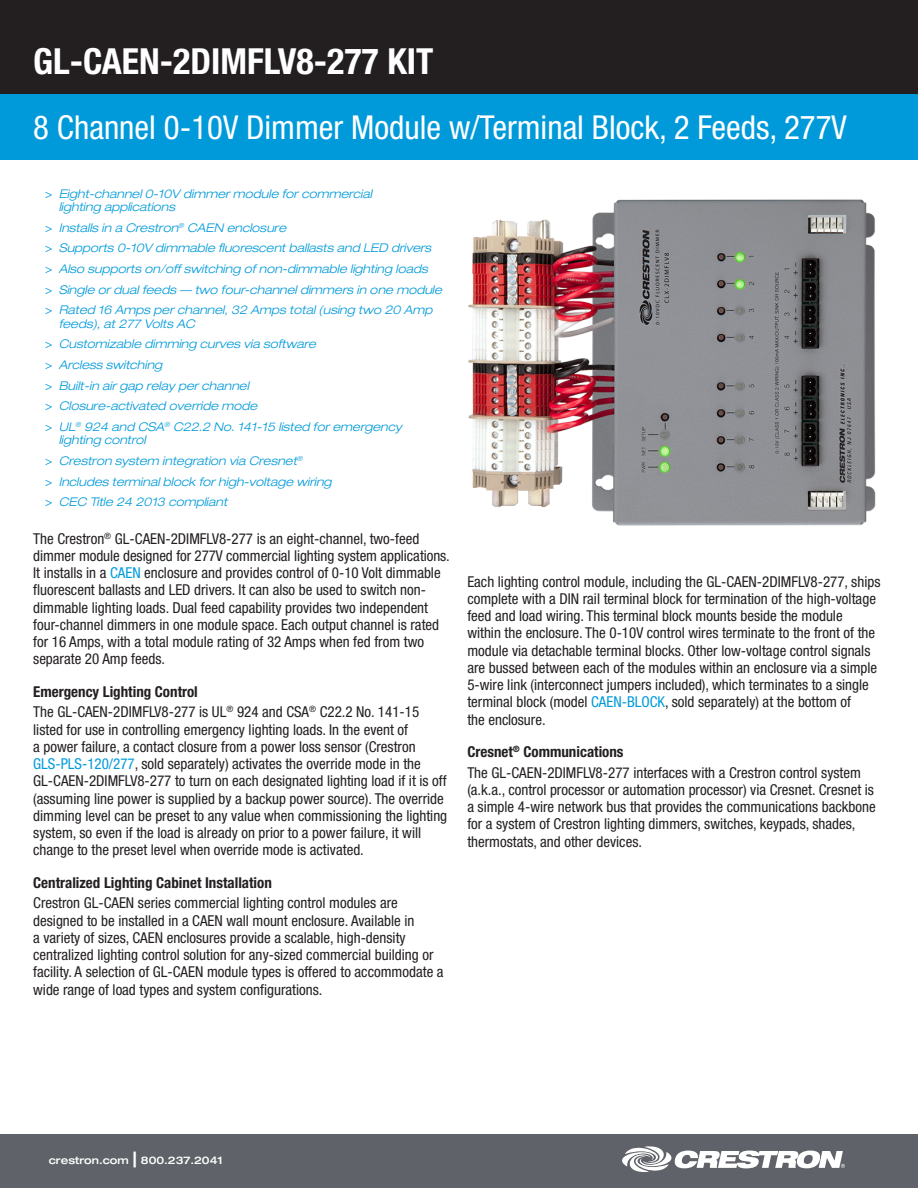
<style>
.page{position:relative;width:918px;height:1188px;background:#fff}
.page>*{position:absolute;margin:0;border:0;box-sizing:border-box;transform-origin:0 0}
.t1{font:700 condensed 36px "Helvetica Neue LT Std";color:#fff}
.t2{font:condensed 33px "Helvetica Neue LT Std";color:#fff}
.t3{font:condensed 15px/17.2px "Helvetica Neue LT Std";color:#231f20}
.bold_copy_headings{font:700 condensed 15px "Helvetica Neue LT Std";color:#231f20}
.t4{font:italic 300 expanded 12px/13.8px "Helvetica Neue LT Std";color:#009ada}
.t5{font:500 expanded 10.5px "Helvetica Neue LT Std";color:#fff}
.s1{font-weight:400;font-style:normal;font-stretch:condensed}
.s2{color:#009ada}
.s3{font-size:21px}
</style>
<div class="page">
<div style="left:0;top:0;width:918px;height:94px;background:#231f20"></div>
<div style="left:0;top:94px;width:918px;height:66px;background:#009ada"></div>
<div style="left:0;top:1134px;width:918px;height:54px;background:#5f6369"></div>
<svg style="left:622px;top:1146px;width:223px;height:26px"></svg>
<img style="left:468px;top:199px;width:408px;height:327px">
<h1 class="t1" style="left:33px;top:40px;width:402px">GL-CAEN-2DIMFLV8-277 KIT</h1>
<h2 class="t2" style="left:33px;top:108px;width:815px">8 Channel 0-10V Dimmer Module w/Terminal Block, 2 Feeds, 277V</h2>
<p class="t4" style="left:59px;top:187px;width:315px;text-indent:-14px"><span class="s1">&gt;</span> Eight-channel 0-10V dimmer module for commercial lighting applications</p>
<p class="t4" style="left:45px;top:221px;width:242px"><span class="s1">&gt;</span> Installs in a Crestron<sup>®</sup> CAEN enclosure</p>
<p class="t4" style="left:45px;top:242px;width:388px"><span class="s1">&gt;</span> Supports 0-10V dimmable fluorescent ballasts and LED drivers</p>
<p class="t4" style="left:45px;top:262px;width:384px"><span class="s1">&gt;</span> Also supports on/off switching of non-dimmable lighting loads</p>
<p class="t4" style="left:45px;top:283px;width:398px"><span class="s1">&gt;</span> Single or dual feeds — two four-channel dimmers in one module</p>
<p class="t4" style="left:59px;top:303px;width:375px;text-indent:-14px"><span class="s1">&gt;</span> Rated 16 Amps per channel, 32 Amps total (using two 20 Amp feeds), at 277 Volts AC</p>
<p class="t4" style="left:45px;top:338px;width:272px"><span class="s1">&gt;</span> Customizable dimming curves via software</p>
<p class="t4" style="left:45px;top:358px;width:119px"><span class="s1">&gt;</span> Arcless switching</p>
<p class="t4" style="left:45px;top:379px;width:205px"><span class="s1">&gt;</span> Built-in air gap relay per channel</p>
<p class="t4" style="left:45px;top:399px;width:214px"><span class="s1">&gt;</span> Closure-activated override mode</p>
<p class="t4" style="left:59px;top:420px;width:345px;text-indent:-14px"><span class="s1">&gt;</span> UL<sup>®</sup> 924 and CSA<sup>®</sup> C22.2 No. 141-15 listed for emergency lighting control</p>
<p class="t4" style="left:45px;top:454px;width:259px"><span class="s1">&gt;</span> Crestron system integration via Cresnet<sup>®</sup></p>
<p class="t4" style="left:45px;top:475px;width:288px"><span class="s1">&gt;</span> Includes terminal block for high-voltage wiring</p>
<p class="t4" style="left:45px;top:495px;width:184px"><span class="s1">&gt;</span> CEC Title 24 2013 compliant</p>
<p class="t3" style="left:33px;top:530px;width:418px">The Crestron<sup>®</sup> GL-CAEN-2DIMFLV8-277 is an eight-channel, two-feed dimmer module designed for 277V commercial lighting system applications.<br>It installs in a <span class="s2">CAEN</span> enclosure and provides control of 0-10 Volt dimmable fluorescent ballasts and LED drivers. It can also be used to switch non&shy;dimmable lighting loads. Dual feed capability provides two independent four-channel dimmers in one module space. Each output channel is rated for 16 Amps, with a total module rating of 32 Amps when fed from two separate 20 Amp feeds.</p>
<p class="bold_copy_headings" style="left:33px;top:682px;width:166px">Emergency Lighting Control</p>
<p class="t3" style="left:33px;top:703px;width:416px">The GL-CAEN-2DIMFLV8-277 is UL<sup>®</sup> 924 and CSA<sup>®</sup> C22.2 No. 141-15 listed for use in controlling emergency lighting loads. In the event of<br>a power failure, a contact closure from a power loss sensor (Crestron <span class="s2">GLS-PLS-120/277</span>, sold separately) activates the override mode in the GL-CAEN-2DIMFLV8-277 to turn on each designated lighting load if it is off (assuming line power is supplied by a backup power source). The override dimming level can be preset to any value when commissioning the lighting system, so even if the load is already on prior to a power failure, it will change to the preset level when override mode is activated.</p>
<p class="bold_copy_headings" style="left:33px;top:873px;width:240px">Centralized Lighting Cabinet Installation</p>
<p class="t3" style="left:33px;top:894px;width:412px">Crestron GL-CAEN series commercial lighting control modules are designed to be installed in a CAEN wall mount enclosure. Available in<br>a variety of sizes, CAEN enclosures provide a scalable, high-density centralized lighting control solution for any-sized commercial building or facility. A selection of GL-CAEN module types is offered to accommodate a wide range of load types and system configurations.</p>
<p class="t3" style="left:467px;top:573px;width:415px">Each lighting control module, including the GL-CAEN-2DIMFLV8-277, ships complete with a DIN rail terminal block for termination of the high-voltage feed and load wiring. This terminal block mounts beside the module<br>within the enclosure. The 0-10V control wires terminate to the front of the module via detachable terminal blocks. Other low-voltage control signals are bussed between each of the modules within an enclosure via a simple 5-wire link (interconnect jumpers included), which terminates to a single terminal block (model <span class="s2">CAEN-BLOCK</span>, sold separately) at the bottom of<br>the enclosure.</p>
<p class="bold_copy_headings" style="left:467px;top:743px;width:158px">Cresnet<sup>®</sup> Communications</p>
<p class="t3" style="left:467px;top:764px;width:410px">The GL-CAEN-2DIMFLV8-277 interfaces with a Crestron control system (a.k.a., control processor or automation processor) via Cresnet. Cresnet is a simple 4-wire network bus that provides the communications backbone for a system of Crestron lighting dimmers, switches, keypads, shades, thermostats, and other devices.</p>
<p class="t5" style="left:49px;top:1153px;width:175px">crestron.com <span class="s3">|</span> 800.237.2041</p>
</div>
